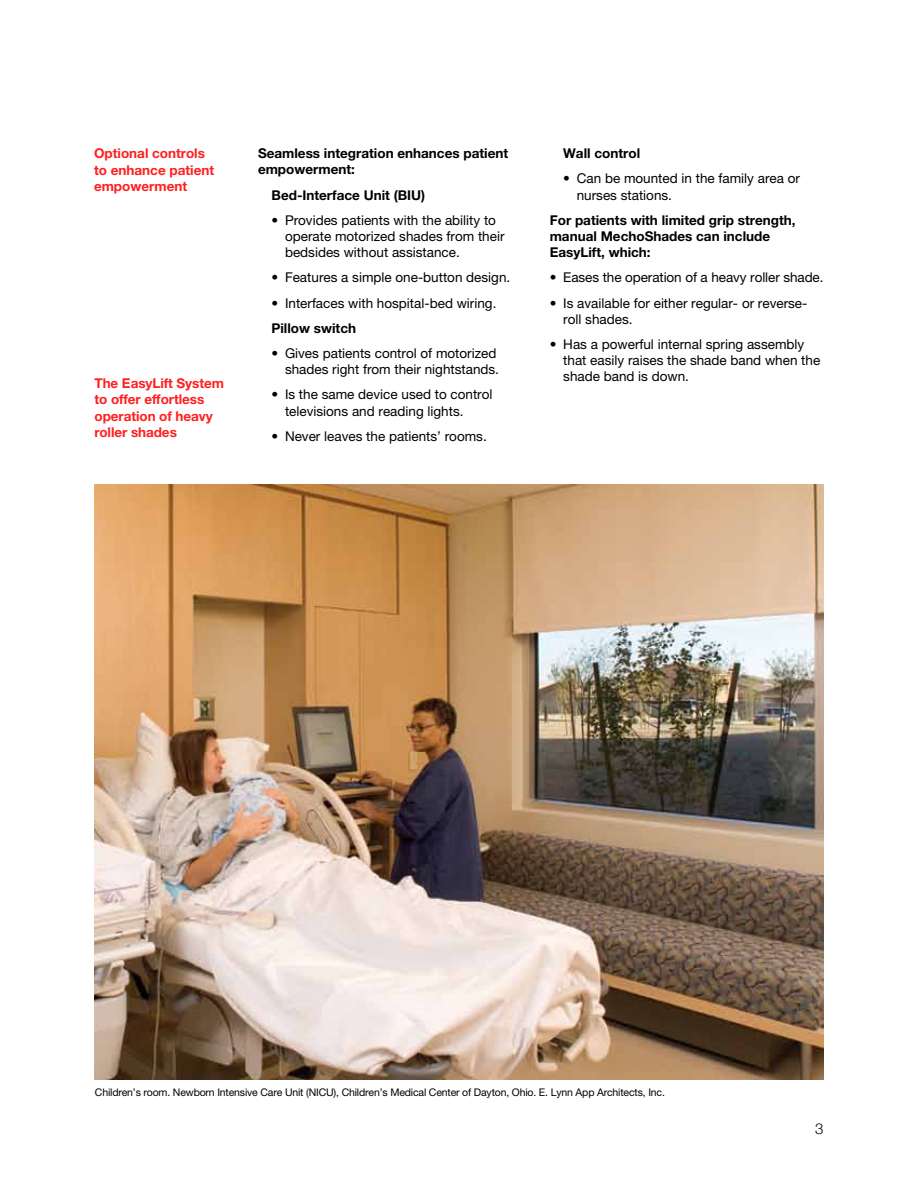
<style>
.page{position:relative;width:918px;height:1188px;background:#fff}
.page>*{position:absolute;margin:0;border:0;box-sizing:border-box;transform-origin:0 0}
.t1{font:300 15px "Helvetica Neue";color:#000}
.t2{font:13.5px/16.2px "Helvetica Neue LT Std";color:#000}
.t3{font:700 13.5px/16.2px "Helvetica Neue LT Std";color:#000}
.t4{font:700 13.5px/16.5px "Helvetica Neue LT Std";letter-spacing:-.005em;color:#ff1f20}
.t5{font:10.5px "Helvetica Neue LT Std";letter-spacing:-.015em;color:#000}
</style>
<div class="page">
<img style="left:94px;top:485px;width:730px;height:595px">
<p class="t4" style="left:94px;top:145px;width:122px">Optional controls to enhance patient empowerment</p>
<p class="t4" style="left:95px;top:375px;width:131px">The EasyLift System to offer effortless operation of heavy roller shades</p>
<p class="t3" style="left:258px;top:145px;width:252px">Seamless integration enhances patient empowerment:</p>
<p class="t3" style="left:272px;top:186px;width:155px">Bed-Interface Unit (BIU)</p>
<p class="t2" style="left:285px;top:212px;width:221px;text-indent:-14px">• Provides patients with the ability to operate motorized shades from their bedsides without assistance.</p>
<p class="t2" style="left:272px;top:269px;width:240px">• Features a simple one-button design.</p>
<p class="t2" style="left:272px;top:294px;width:226px">• Interfaces with hospital-bed wiring.</p>
<p class="t3" style="left:272px;top:320px;width:86px">Pillow switch</p>
<p class="t2" style="left:272px;top:345px;width:229px;text-align:right">• Gives patients control of motorized shades right from their nightstands.</p>
<p class="t2" style="left:285px;top:386px;width:209px;text-indent:-14px">• Is the same device used to control televisions and reading lights.</p>
<p class="t2" style="left:272px;top:428px;width:217px">• Never leaves the patients’ rooms.</p>
<p class="t3" style="left:563px;top:145px;width:78px">Wall control</p>
<p class="t2" style="left:577px;top:170px;width:225px;text-indent:-14px">• Can be mounted in the family area or nurses stations.</p>
<p class="t3" style="left:550px;top:212px;width:247px">For patients with limited grip strength, manual MechoShades can include<br>EasyLift, which:</p>
<p class="t2" style="left:550px;top:269px;width:275px">• Eases the operation of a heavy roller shade.</p>
<p class="t2" style="left:563px;top:295px;width:246px;text-indent:-14px">• Is available for either regular- or reverse&shy;roll shades.</p>
<p class="t2" style="left:563px;top:336px;width:259px;text-indent:-14px">• Has a powerful internal spring assembly that easily raises the shade band when the shade band is down.</p>
<p class="t5" style="left:95px;top:1086px;width:572px">Children’s room. Newborn Intensive Care Unit (NICU), Children’s Medical Center of Dayton, Ohio. E. Lynn App Architects, Inc.</p>
<p class="t1" style="left:815px;top:1117px;width:10px">3</p>
</div>
